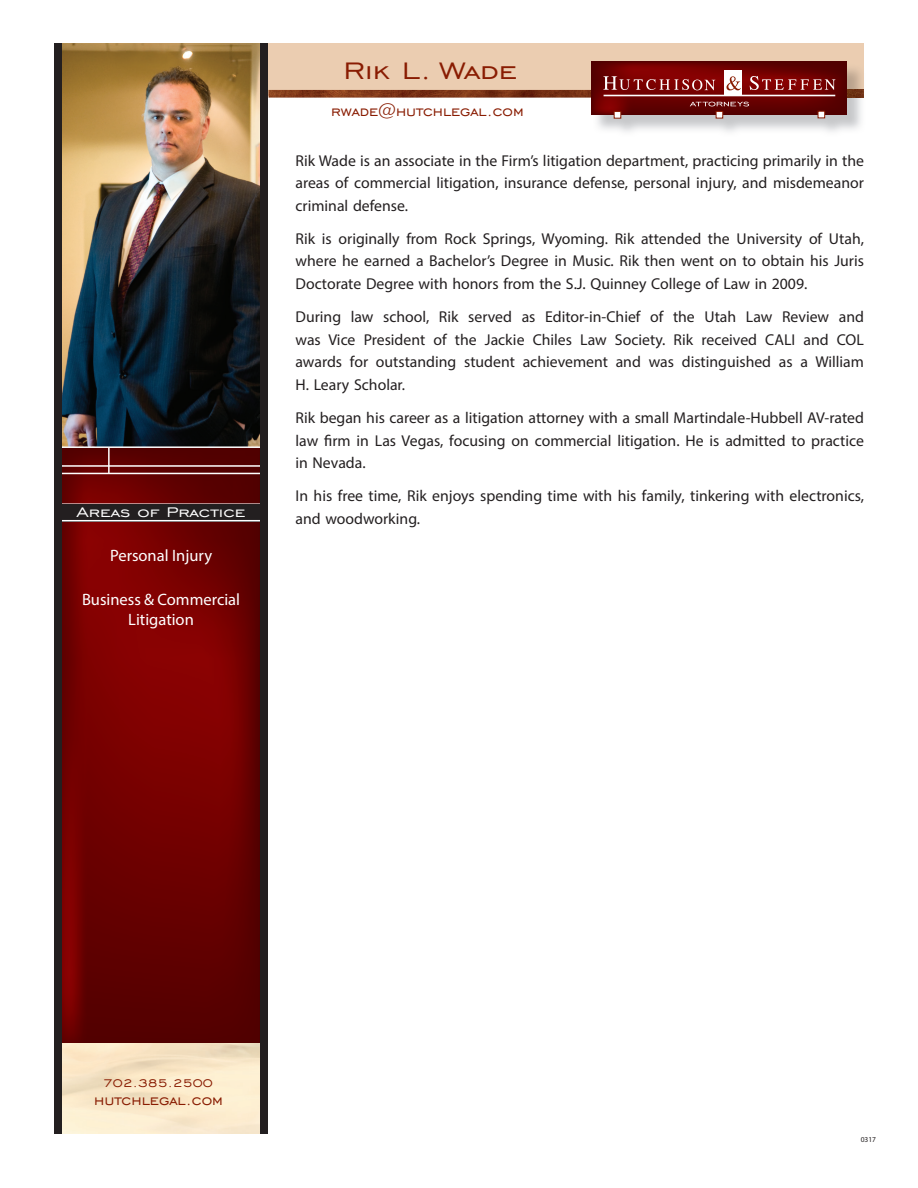
<style>
.page{position:relative;width:918px;height:1188px;background:#fff}
.page>*{position:absolute;margin:0;border:0;box-sizing:border-box;transform-origin:0 0}
.t1{font:30.6px "Engravers Gothic BT";color:#891c02;scale:1.18 1}
.t2{font:18.15px "Engravers Gothic BT";color:#891c02}
.t3{font:18px "Engravers Gothic BT";color:#891c02}
.t4{font:17.85px "Engravers Gothic BT";color:#fff;scale:1.18 1}
.t5{font:16.5px/19.8px "Myriad Pro";color:#fff;text-align:center}
.t6{font:15.75px/22.5px "Myriad Pro";color:#231f20;text-align:justify}
.t7{font:15px "Engravers Gothic BT";color:#891c02}
.t8{font:7.5px "Myriad Pro";color:#231f20}
</style>
<div class="page">
<div style="left:268px;top:43px;width:596px;height:53px;background:#ebcdb1"></div>
<img style="left:268px;top:90px;width:323px;height:8px">
<img style="left:62px;top:43px;width:198px;height:403px">
<img style="left:62px;top:448px;width:198px;height:595px">
<hr style="left:108px;top:448px;width:2px;height:25px;background:#fff">
<hr style="left:51px;top:473px;width:216px;height:1px;background:#fff">
<hr style="left:51px;top:465px;width:216px;height:2px;background:#fff">
<hr style="left:17px;top:503px;width:263px;height:2px;background:#fff">
<img style="left:597px;top:98px;width:264px;height:34px">
<img style="left:847px;top:68px;width:17px;height:30px">
<img style="left:591px;top:62px;width:256px;height:53px">
<svg style="left:603px;top:76px;width:112px;height:14px;background:#963333"></svg>
<div style="left:725px;top:70px;width:17px;height:26px;background:#fff"></div>
<svg style="left:726px;top:76px;width:15px;height:14px"></svg>
<svg style="left:750px;top:76px;width:86px;height:14px"></svg>
<hr style="left:604px;top:95px;width:231px;height:1px;background:#fff">
<svg style="left:690px;top:102px;width:59px;height:4px"></svg>
<div style="left:716px;top:111px;width:7px;height:7px;background:#fff"></div>
<div style="left:716px;top:111px;width:7px;height:7px;border:1px solid #891c02"></div>
<div style="left:614px;top:112px;width:7px;height:6px;background:#fff"></div>
<div style="left:614px;top:111px;width:7px;height:7px;border:1px solid #891c02"></div>
<div style="left:818px;top:111px;width:7px;height:7px;background:#fff"></div>
<div style="left:818px;top:111px;width:7px;height:7px;border:1px solid #891c02"></div>
<div style="left:54px;top:505px;width:213px;height:17px;background:#231f20"></div>
<hr style="left:17px;top:520px;width:263px;height:1px;background:#fff">
<div style="left:260px;top:43px;width:8px;height:1091px;background:#231f20"></div>
<div style="left:54px;top:43px;width:8px;height:1091px;background:#231f20"></div>
<p class="t4" style="left:76px;top:502px;width:145px">Areas of Practice</p>
<p class="t5" style="left:110px;top:546px;width:104px">Personal Injury</p>
<p class="t5" style="left:82px;top:590px;width:160px">Business &amp; Commercial<br>Litigation</p>
<h1 class="t1" style="left:344px;top:54px;width:148px">Rik L. Wade</h1>
<p class="t3" style="left:331px;top:101px;width:194px">rwade@hutchlegal.com</p>
<p class="t6" style="left:296px;top:149px;width:570px">Rik Wade is an associate in the Firm’s litigation department, practicing primarily in the areas of commercial litigation, insurance defense, personal injury, and misdemeanor criminal defense.</p>
<p class="t6" style="left:296px;top:227px;width:570px">Rik is originally from Rock Springs, Wyoming. Rik attended the University of Utah, where he earned a Bachelor’s Degree in Music. Rik then went on to obtain his Juris Doctorate Degree with honors from the S.J. Quinney College of Law in 2009.</p>
<p class="t6" style="left:296px;top:305px;width:570px">During law school, Rik served as Editor-in-Chief of the Utah Law Review and was Vice President of the Jackie Chiles Law Society. Rik received CALI and COL awards for outstanding student achievement and was distinguished as a William H. Leary Scholar.</p>
<p class="t6" style="left:296px;top:406px;width:570px">Rik began his career as a litigation attorney with a small Martindale-Hubbell AV-rated law rm in Las Vegas, focusing on commercial litigation. He is admitted to practice in Nevada.</p>
<p class="t6" style="left:296px;top:485px;width:570px">In his free time, Rik enjoys spending time with his family, tinkering with electronics, and woodworking.</p>
<p class="t7" style="left:103px;top:1075px;width:112px">702.385.2500</p>
<p class="t2" style="left:94px;top:1090px;width:130px">hutchlegal.com</p>
<p class="t8" style="left:861px;top:1135px;width:17px">0317</p>
</div>
